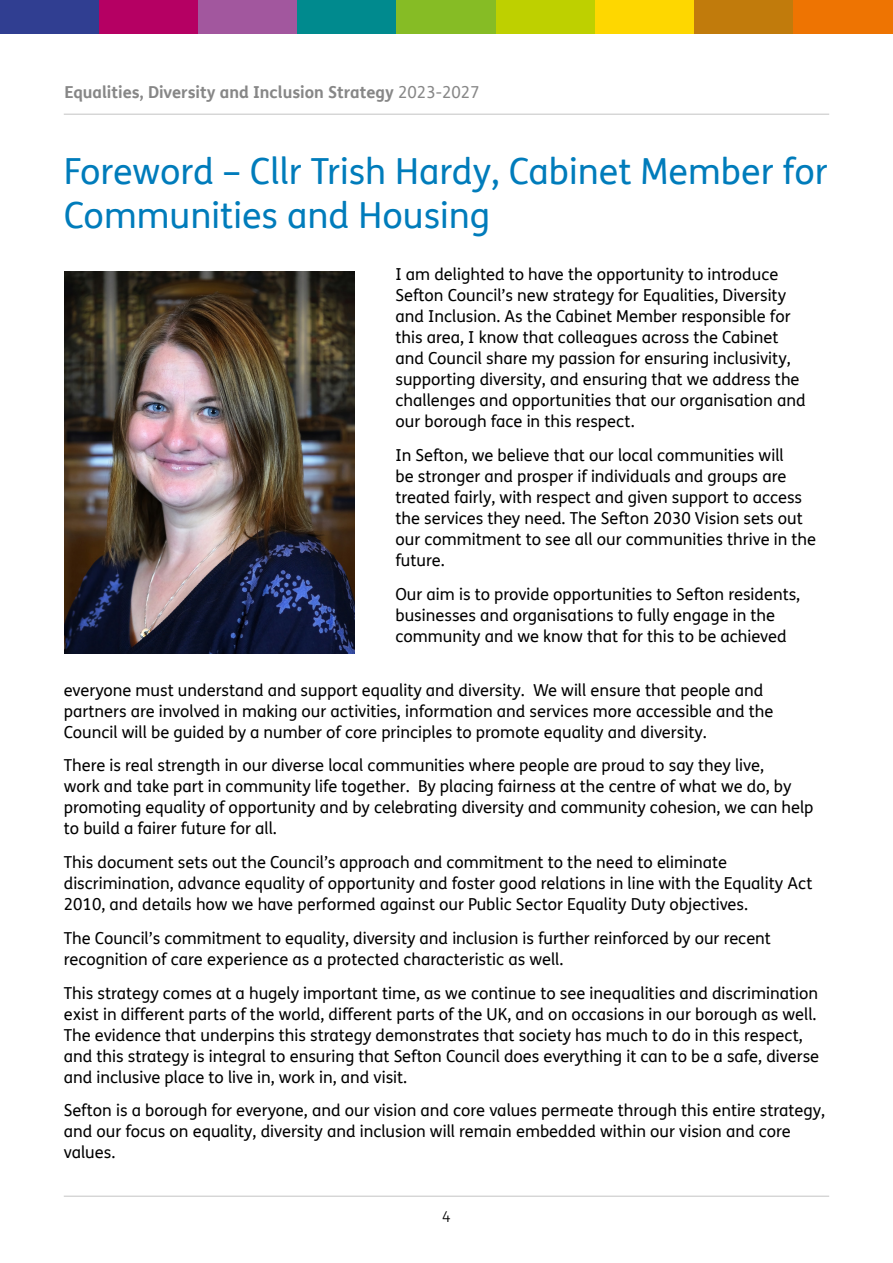
<style>
.page{position:relative;width:893px;height:1263px;background:#fff}
.page>*{position:absolute;margin:0;border:0;box-sizing:border-box;transform-origin:0 0}
.Heading_24pt{font:36px/43.5px "FS Me";color:#007cbb}
.Body{font:16.5px/21px "FS Me";color:#000}
.t1{font:700 16.5px "FS Me";color:#878787}
.t2{font:300 15px "FS Me";color:#000}
.s1{font-weight:400}
</style>
<div class="page">
<hr style="left:64px;top:114px;width:765px;height:1px;background:#c6c6c6">
<hr style="left:64px;top:1196px;width:765px;height:1px;background:#c6c6c6">
<div style="left:0;top:0;width:99px;height:33px;background:#303e91"></div>
<div style="left:496px;top:0;width:99px;height:33px;background:#bed000"></div>
<div style="left:99px;top:0;width:99px;height:33px;background:#b50063"></div>
<div style="left:198px;top:0;width:100px;height:33px;background:#a2579e"></div>
<div style="left:298px;top:0;width:99px;height:33px;background:#008a8e"></div>
<div style="left:397px;top:0;width:99px;height:33px;background:#86bc25"></div>
<div style="left:595px;top:0;width:99px;height:33px;background:#fed700"></div>
<div style="left:694px;top:0;width:100px;height:33px;background:#c17b0c"></div>
<div style="left:794px;top:0;width:99px;height:33px;background:#ee7402"></div>
<hr style="left:892px;top:0;width:1px;height:33px;background:#303e91">
<img style="left:65px;top:272px;width:290px;height:381px">
<p class="t1" style="left:64px;top:79px;width:417px">Equalities, Diversity and Inclusion Strategy <span class="s1">2023-2027</span></p>
<p class="Heading_24pt" style="left:64px;top:149px;width:765px">Foreword – Cllr Trish Hardy, Cabinet Member for<br>Communities and Housing</p>
<p class="Body" style="left:395px;top:264px;width:412px">I am delighted to have the opportunity to introduce Sefton Council’s new strategy for Equalities, Diversity and Inclusion. As the Cabinet Member responsible for this area, I know that colleagues across the Cabinet and Council share my passion for ensuring inclusivity, supporting diversity, and ensuring that we address the challenges and opportunities that our organisation and our borough face in this respect.</p>
<p class="Body" style="left:395px;top:444px;width:422px">In Sefton, we believe that our local communities will<br>be stronger and prosper if individuals and groups are treated fairly, with respect and given support to access the services they need. The Sefton 2030 Vision sets out our commitment to see all our communities thrive in the future.</p>
<p class="Body" style="left:395px;top:583px;width:406px">Our aim is to provide opportunities to Sefton residents, businesses and organisations to fully engage in the community and we know that for this to be achieved</p>
<p class="Body" style="left:64px;top:679px;width:711px">everyone must understand and support equality and diversity. We will ensure that people and partners are involved in making our activities, information and services more accessible and the<br>Council will be guided by a number of core principles to promote equality and diversity.</p>
<p class="Body" style="left:64px;top:755px;width:751px">There is real strength in our diverse local communities where people are proud to say they live,<br>work and take part in community life together. By placing fairness at the centre of what we do, by promoting equality of opportunity and by celebrating diversity and community cohesion, we can help to build a fairer future for all.</p>
<p class="Body" style="left:64px;top:851px;width:750px">This document sets out the Council’s approach and commitment to the need to eliminate discrimination, advance equality of opportunity and foster good relations in line with the Equality Act<br>2010, and details how we have performed against our Public Sector Equality Duty objectives.</p>
<p class="Body" style="left:64px;top:927px;width:709px">The Council’s commitment to equality, diversity and inclusion is further reinforced by our recent recognition of care experience as a protected characteristic as well.</p>
<p class="Body" style="left:64px;top:982px;width:757px">This strategy comes at a hugely important time, as we continue to see inequalities and discrimination exist in different parts of the world, different parts of the UK, and on occasions in our borough as well.<br>The evidence that underpins this strategy demonstrates that society has much to do in this respect, and this strategy is integral to ensuring that Sefton Council does everything it can to be a safe, diverse and inclusive place to live in, work in, and visit.</p>
<p class="Body" style="left:64px;top:1100px;width:763px">Sefton is a borough for everyone, and our vision and core values permeate through this entire strategy, and our focus on equality, diversity and inclusion will remain embedded within our vision and core values.</p>
<p class="t2" style="left:442px;top:1206px;width:10px">4</p>
</div>
